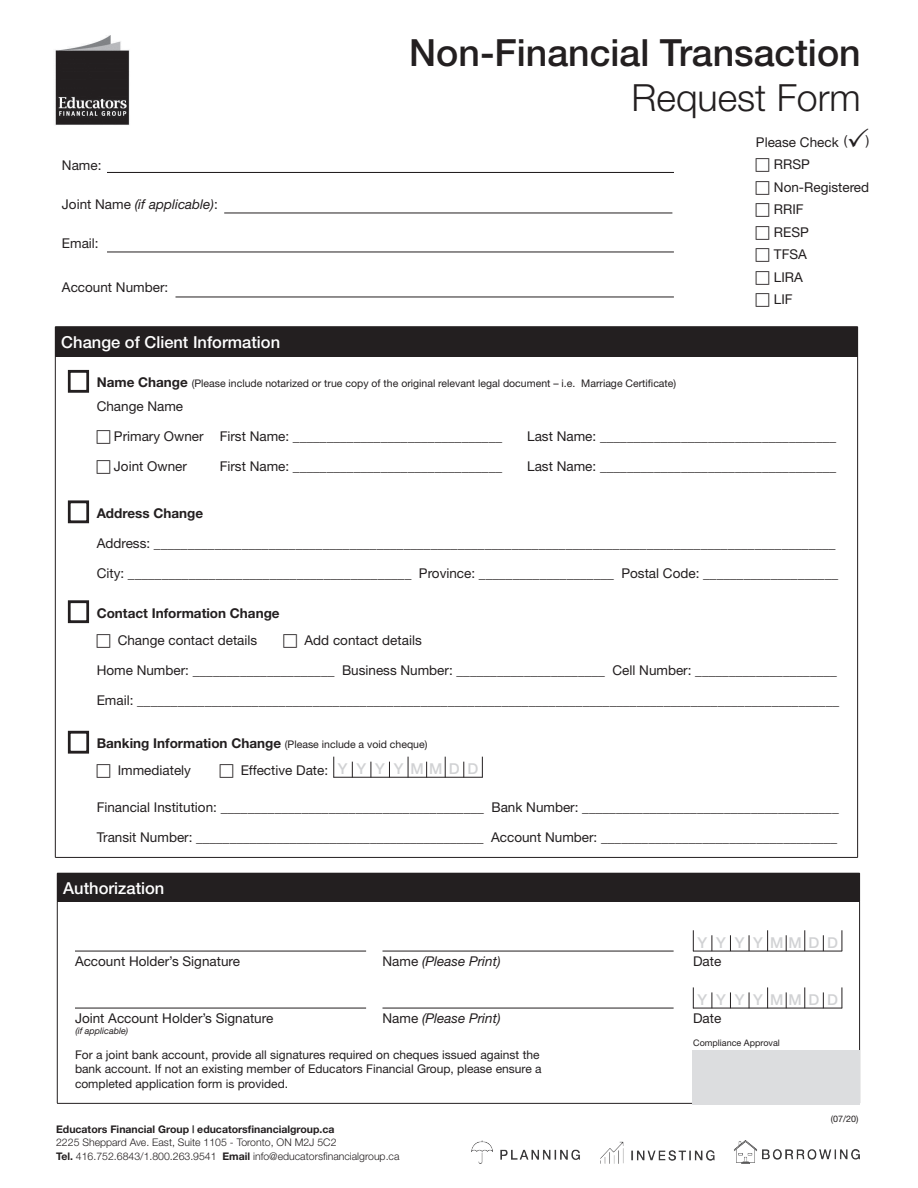
<style>
.page{position:relative;width:918px;height:1188px;background:#fff}
.page>*{position:absolute;margin:0;border:0;box-sizing:border-box;transform-origin:0 0}
.t1{font:500 37.5px "Helvetica Neue";color:#231f20}
.t2{font:300 37.5px "Helvetica Neue";color:#231f20}
.t3{font:500 16.5px "Helvetica Neue";color:#fff}
.t4{font:500 15px "Helvetica Neue";letter-spacing:.515em;color:#d1d2d4}
.t5{font:13.5px/22.5px "Helvetica Neue";color:#231f20}
.t6{font:italic 13.5px "Helvetica Neue";color:#231f20}
.t7{font:700 13.5px "Helvetica Neue";color:#231f20}
.t8{font:12px/14.4px "Helvetica Neue";color:#231f20}
.t9{font:10.5px "Helvetica Neue";color:#231f20}
.t10{font:300 10.5px/13.8px "Helvetica Neue";color:#231f20}
.t11{font:700 10.5px "Helvetica Neue";color:#231f20}
.t12{font:9px "Helvetica Neue";color:#231f20}
.t13{font:italic 9px "Helvetica Neue";color:#231f20}
.s1{font-style:normal}
.s2{font-weight:700;font-size:13.5px}
.s3{font-weight:700}
</style>
<div class="page">
<div style="left:55px;top:327px;width:803px;height:29px;background:#231f20"></div>
<hr style="left:55px;top:356px;width:803px;height:1px;background:#231f20">
<hr style="left:55px;top:326px;width:803px;height:1px;background:#231f20">
<hr style="left:55px;top:356px;width:1px;height:501px;background:#231f20">
<hr style="left:857px;top:356px;width:1px;height:501px;background:#231f20">
<hr style="left:55px;top:857px;width:803px;height:1px;background:#231f20">
<div style="left:57px;top:873px;width:803px;height:28px;background:#231f20"></div>
<hr style="left:57px;top:901px;width:1px;height:202px;background:#231f20">
<hr style="left:859px;top:901px;width:1px;height:202px;background:#231f20">
<hr style="left:57px;top:1103px;width:803px;height:1px;background:#231f20">
<hr style="left:57px;top:901px;width:803px;height:1px;background:#231f20">
<hr style="left:75px;top:951px;width:291px;height:1px;background:#231f20">
<hr style="left:75px;top:1008px;width:291px;height:1px;background:#231f20">
<hr style="left:693px;top:951px;width:149px;height:1px;background:#231f20">
<hr style="left:693px;top:1008px;width:149px;height:1px;background:#231f20">
<svg style="left:693px;top:930px;width:1px;height:21px"></svg>
<svg style="left:712px;top:935px;width:1px;height:16px"></svg>
<svg style="left:730px;top:935px;width:1px;height:16px"></svg>
<svg style="left:749px;top:935px;width:1px;height:16px"></svg>
<svg style="left:767px;top:930px;width:1px;height:21px"></svg>
<svg style="left:786px;top:935px;width:1px;height:16px"></svg>
<svg style="left:804px;top:930px;width:1px;height:21px"></svg>
<svg style="left:823px;top:935px;width:1px;height:16px"></svg>
<svg style="left:842px;top:930px;width:1px;height:21px"></svg>
<svg style="left:693px;top:987px;width:1px;height:21px"></svg>
<svg style="left:712px;top:992px;width:1px;height:16px"></svg>
<svg style="left:730px;top:992px;width:1px;height:16px"></svg>
<svg style="left:749px;top:992px;width:1px;height:16px"></svg>
<svg style="left:767px;top:987px;width:1px;height:21px"></svg>
<svg style="left:786px;top:992px;width:1px;height:16px"></svg>
<svg style="left:804px;top:987px;width:1px;height:21px"></svg>
<svg style="left:823px;top:992px;width:1px;height:16px"></svg>
<svg style="left:842px;top:987px;width:1px;height:21px"></svg>
<hr style="left:382px;top:951px;width:292px;height:1px;background:#231f20">
<hr style="left:382px;top:1008px;width:292px;height:1px;background:#231f20">
<div style="left:693px;top:1050px;width:167px;height:54px;background:#dcdddf"></div>
<hr style="left:224px;top:213px;width:448px;height:1px;background:#231f20">
<hr style="left:107px;top:172px;width:567px;height:1px;background:#231f20">
<hr style="left:107px;top:252px;width:567px;height:1px;background:#231f20">
<svg style="left:67px;top:500px;width:23px;height:24px"></svg>
<svg style="left:67px;top:369px;width:23px;height:24px"></svg>
<svg style="left:67px;top:600px;width:23px;height:24px"></svg>
<svg style="left:67px;top:730px;width:23px;height:24px"></svg>
<svg style="left:333px;top:757px;width:1px;height:20px"></svg>
<svg style="left:352px;top:762px;width:1px;height:15px"></svg>
<svg style="left:371px;top:762px;width:1px;height:15px"></svg>
<svg style="left:389px;top:762px;width:1px;height:15px"></svg>
<svg style="left:408px;top:757px;width:1px;height:20px"></svg>
<svg style="left:426px;top:762px;width:1px;height:15px"></svg>
<svg style="left:445px;top:757px;width:1px;height:20px"></svg>
<svg style="left:463px;top:762px;width:1px;height:15px"></svg>
<svg style="left:482px;top:757px;width:1px;height:20px"></svg>
<hr style="left:333px;top:777px;width:150px;height:1px;background:#231f20">
<hr style="left:176px;top:297px;width:498px;height:1px;background:#231f20">
<img style="left:471px;top:1140px;width:388px;height:23px">
<img style="left:55px;top:35px;width:75px;height:90px">
<p class="t5" style="left:62px;top:154px;width:41px">Name:</p>
<p class="t6" style="left:62px;top:196px;width:157px"><span class="s1">Joint Name</span> (if applicable)<span class="s1">:</span></p>
<p class="t5" style="left:62px;top:232px;width:38px">Email:</p>
<p class="t5" style="left:62px;top:275px;width:108px">Account Number:</p>
<p class="t3" style="left:61px;top:332px;width:220px">Change of Client Information</p>
<h1 class="t1" style="left:409px;top:30px;width:453px">Non-Financial Transaction</h1>
<h1 class="t2" style="left:632px;top:75px;width:231px">Request Form</h1>
<p class="t5" style="left:774px;top:130px;width:97px;text-indent:-18px">Please Check (<br>RRSP<br>Non-Registered<br>RRIF<br>RESP<br>TFSA<br>LIRA<br>LIF</p>
<p class="t5" style="left:866px;top:129px;width:5px">)</p>
<p class="t9" style="left:97px;top:377px;width:581px"><span class="s2">Name Change</span> (Please include notarized or true copy of the original relevant legal document – i.e. Marriage Certificate)</p>
<p class="t5" style="left:97px;top:394px;width:88px">Change Name</p>
<p class="t5" style="left:114px;top:424px;width:390px">Primary Owner First Name: _______________________________</p>
<p class="t5" style="left:527px;top:424px;width:311px">Last Name: ___________________________________</p>
<p class="t5" style="left:114px;top:454px;width:75px">Joint Owner</p>
<p class="t5" style="left:220px;top:454px;width:284px">First Name: _______________________________</p>
<p class="t5" style="left:527px;top:454px;width:311px">Last Name: ___________________________________</p>
<p class="t7" style="left:97px;top:505px;width:108px">Address Change</p>
<p class="t5" style="left:97px;top:532px;width:741px">Address: _____________________________________________________________________________________________________</p>
<p class="t5" style="left:97px;top:562px;width:743px">City: __________________________________________ Province: ____________________ Postal Code: ____________________</p>
<p class="t7" style="left:97px;top:605px;width:184px">Contact Information Change</p>
<p class="t5" style="left:118px;top:629px;width:141px">Change contact details</p>
<p class="t5" style="left:305px;top:629px;width:119px">Add contact details</p>
<p class="t5" style="left:97px;top:659px;width:742px">Home Number: _____________________ Business Number: ______________________ Cell Number: _____________________</p>
<p class="t5" style="left:97px;top:689px;width:744px">Email: ________________________________________________________________________________________________________</p>
<p class="t9" style="left:97px;top:738px;width:332px"><span class="s2">Banking Information Change</span> (Please include a void cheque)</p>
<p class="t5" style="left:118px;top:759px;width:75px">Immediately</p>
<p class="t5" style="left:241px;top:759px;width:89px">Effective Date:</p>
<p class="t5" style="left:97px;top:796px;width:744px">Financial Institution: _______________________________________ Bank Number: ______________________________________</p>
<p class="t5" style="left:97px;top:826px;width:742px">Transit Number: ___________________________________________ Account Number: ___________________________________</p>
<p class="t4" style="left:338px;top:760px;width:142px">YYYYMMDD</p>
<p class="t3" style="left:63px;top:878px;width:103px">Authorization</p>
<p class="t4" style="left:698px;top:933px;width:142px">YYYYMMDD</p>
<p class="t5" style="left:75px;top:950px;width:167px">Account Holder’s Signature</p>
<p class="t6" style="left:383px;top:954px;width:120px"><span class="s1">Name</span> (Please Print)</p>
<p class="t5" style="left:693px;top:950px;width:30px">Date</p>
<p class="t4" style="left:698px;top:991px;width:142px">YYYYMMDD</p>
<p class="t5" style="left:75px;top:1007px;width:200px">Joint Account Holder’s Signature</p>
<p class="t6" style="left:383px;top:1011px;width:120px"><span class="s1">Name</span> (Please Print)</p>
<p class="t5" style="left:693px;top:1007px;width:30px">Date</p>
<p class="t13" style="left:75px;top:1026px;width:54px">(if applicable)</p>
<p class="t8" style="left:75px;top:1047px;width:468px">For a joint bank account, provide all signatures required on cheques issued against the bank account. If not an existing member of Educators Financial Group, please ensure a completed application form is provided.</p>
<p class="t11" style="left:56px;top:1122px;width:280px">Educators Financial Group | educatorsfinancialgroup.ca</p>
<p class="t10" style="left:56px;top:1135px;width:345px">2225 Sheppard Ave. East, Suite 1105 - Toronto, ON M2J 5C2<br><span class="s3">Tel.</span> 416.752.6843/1.800.263.9541 <span class="s3">Email</span> info@educatorsfinancialgroup.ca</p>
<p class="t12" style="left:693px;top:1038px;width:88px">Compliance Approval</p>
<p class="t12" style="left:831px;top:1113px;width:29px">(07/20)</p>
</div>
